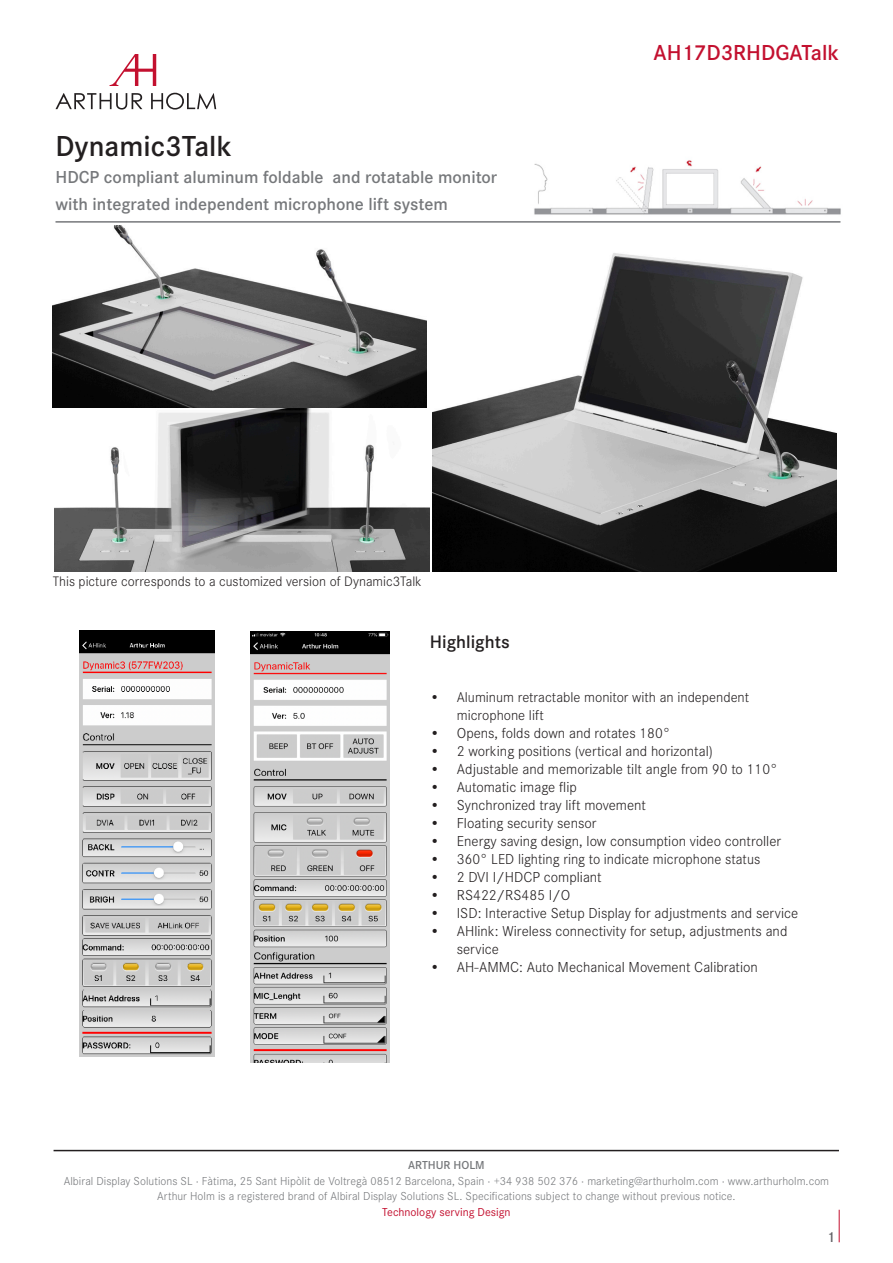
<style>
.page{position:relative;width:893px;height:1263px;background:#fff}
.page>*{position:absolute;margin:0;border:0;box-sizing:border-box;transform-origin:0 0}
.t1{font:600 30px "Corporate S";color:#231f20}
.t2{font:600 22.5px "Corporate S";color:#c3102f}
.t3{font:600 18.75px "Corporate S";color:#231f20}
.t4{font:600 18px/27px "Corporate S";color:#76787b}
.t5{font:300 15px/18px "Corporate S";color:#231f20}
.t6{font:600 15px "Corporate S";color:#636366}
.t7{font:300 14.7px/18px "Corporate S";color:#231f20}
.t8{font:300 14.25px "Corporate S";color:#231f20}
.t9{font:300 12px "Corporate S";letter-spacing:.005em;color:#76787b}
.t10{font:12px "Corporate S";color:#c3102f}
.t11{font:600 12px "Corporate S";color:#76787b}
</style>
<div class="page">
<hr style="left:839px;top:1210px;width:1px;height:32px;background:#c3102f">
<hr style="left:54px;top:1150px;width:785px;height:1px;background:#231f20">
<svg style="left:55px;top:93px;width:87px;height:17px"></svg>
<svg style="left:151px;top:93px;width:65px;height:17px"></svg>
<svg style="left:110px;top:54px;width:46px;height:32px"></svg>
<hr style="left:56px;top:221px;width:784px;height:2px;background:#76787b">
<img style="left:54px;top:408px;width:376px;height:163px">
<img style="left:432px;top:253px;width:404px;height:318px">
<img style="left:53px;top:225px;width:374px;height:183px">
<img style="left:534px;top:160px;width:307px;height:55px">
<img style="left:251px;top:631px;width:138px;height:431px">
<img style="left:79px;top:630px;width:135px;height:426px">
<p class="t1" style="left:56px;top:126px;width:178px">Dynamic3Talk</p>
<p class="t4" style="left:56px;top:163px;width:443px">HDCP compliant aluminum foldable and rotatable monitor with integrated independent microphone lift system</p>
<p class="t8" style="left:53px;top:572px;width:371px">This picture corresponds to a customized version of Dynamic3Talk</p>
<p class="t3" style="left:430px;top:629px;width:81px">Highlights</p>
<p class="t2" style="left:654px;top:38px;width:187px">AH17D3RHDGATalk</p>
<p class="t7" style="left:457px;top:688px;width:294px;text-indent:-27px">• Aluminum retractable monitor with an independent microphone lift</p>
<p class="t5" style="left:430px;top:724px;width:242px">• Opens, folds down and rotates 180°</p>
<p class="t5" style="left:430px;top:742px;width:285px">• 2 working positions (vertical and horizontal)</p>
<p class="t5" style="left:430px;top:760px;width:349px">• Adjustable and memorizable tilt angle from 90 to 110°</p>
<p class="t5" style="left:430px;top:778px;width:149px">• Automatic image flip</p>
<p class="t5" style="left:430px;top:796px;width:218px">• Synchronized tray lift movement</p>
<p class="t5" style="left:430px;top:814px;width:168px">• Floating security sensor</p>
<p class="t5" style="left:430px;top:832px;width:353px">• Energy saving design, low consumption video controller</p>
<p class="t5" style="left:430px;top:850px;width:332px">• 360° LED lighting ring to indicate microphone status</p>
<p class="t5" style="left:430px;top:868px;width:173px">• 2 DVI I/HDCP compliant</p>
<p class="t5" style="left:430px;top:886px;width:142px">• RS422/RS485 I/O</p>
<p class="t5" style="left:430px;top:904px;width:370px">• ISD: Interactive Setup Display for adjustments and service</p>
<p class="t5" style="left:457px;top:922px;width:332px;text-indent:-27px">• AHlink: Wireless connectivity for setup, adjustments and service</p>
<p class="t5" style="left:430px;top:958px;width:330px">• AH-AMMC: Auto Mechanical Movement Calibration</p>
<p class="t11" style="left:408px;top:1157px;width:78px">ARTHUR HOLM</p>
<p class="t9" style="left:64px;top:1173px;width:767px">Albiral Display Solutions SL · Fàtima, 25 Sant Hipòlit de Voltregà 08512 Barcelona, Spain · +34 938 502 376 · marketing@arthurholm.com · www.arthurholm.com</p>
<p class="t9" style="left:157px;top:1188px;width:580px">Arthur Holm is a registered brand of Albiral Display Solutions SL. Specifications subject to change without previous notice.</p>
<p class="t10" style="left:382px;top:1204px;width:130px">Technology serving Design</p>
<p class="t6" style="left:827px;top:1227px;width:10px">1</p>
</div>
